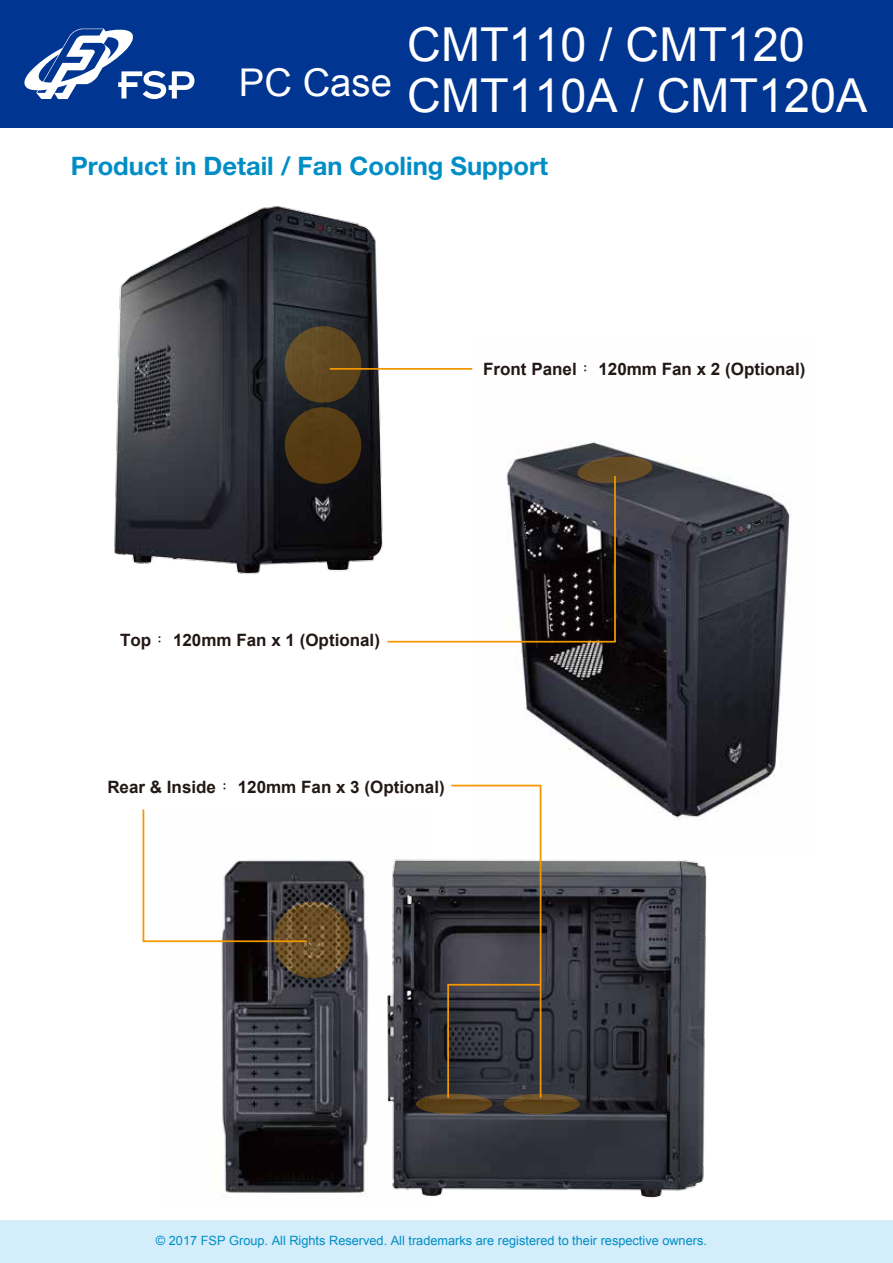
<style>
.page{position:relative;width:893px;height:1263px;background:#fff}
.page>*{position:absolute;margin:0;border:0;box-sizing:border-box;transform-origin:0 0}
.t1{font:46.8px/51px "Arial";color:#fff}
.t2{font:38.25px "Arial";color:#fff}
.t3{font:700 25.5px "Helvetica Neue LT Pro";color:#008dc5}
.t4{font:700 16.95px "Arial";color:#221815}
.t5{font:12.75px "Arial";color:#008dc5}
.s1{font-family:"Adobe Ming Std";font-weight:300}
</style>
<div class="page">
<img style="left:472px;top:368px;width:319px;height:451px">
<img style="left:221px;top:943px;width:45px;height:254px">
<img style="left:266px;top:859px;width:441px;height:339px">
<div style="left:0;top:1220px;width:893px;height:43px;background:#d3edfb"></div>
<img style="left:114px;top:206px;width:269px;height:368px">
<hr style="left:330px;top:368px;width:142px;height:2px;background:#f39700">
<svg style="left:142px;top:809px;width:166px;height:134px"></svg>
<svg style="left:274px;top:902px;width:77px;height:76px;background:#6d5127"></svg>
<div style="left:285px;top:326px;width:76px;height:77px;background:#604720;border-radius:50%"></div>
<div style="left:285px;top:407px;width:76px;height:77px;background:#553a11;border-radius:50%"></div>
<svg style="left:387px;top:456px;width:265px;height:187px"></svg>
<svg style="left:416px;top:1094px;width:76px;height:20px"></svg>
<svg style="left:503px;top:1094px;width:77px;height:20px"></svg>
<svg style="left:446px;top:784px;width:96px;height:315px"></svg>
<div style="left:0;top:0;width:893px;height:128px;background:#003591"></div>
<svg style="left:24px;top:28px;width:170px;height:71px"></svg>
<h2 class="t2" style="left:239px;top:58px;width:155px">PC Case</h2>
<h1 class="t1" style="left:407px;top:20px;width:462px">CMT110 / CMT120<br>CMT110A / CMT120A</h1>
<h3 class="t3" style="left:71px;top:150px;width:479px">Product in Detail / Fan Cooling Support</h3>
<p class="t4" style="left:483px;top:357px;width:324px">Front Panel<span class="s1">：</span> 120mm Fan x 2 (Optional)</p>
<p class="t4" style="left:120px;top:629px;width:261px">Top<span class="s1">：</span> 120mm Fan x 1 (Optional)</p>
<p class="t4" style="left:107px;top:775px;width:339px">Rear &amp; Inside<span class="s1">：</span> 120mm Fan x 3 (Optional)</p>
<p class="t5" style="left:156px;top:1232px;width:553px">© 2017 FSP Group. All Rights Reserved. All trademarks are registered to their respective owners.</p>
</div>
